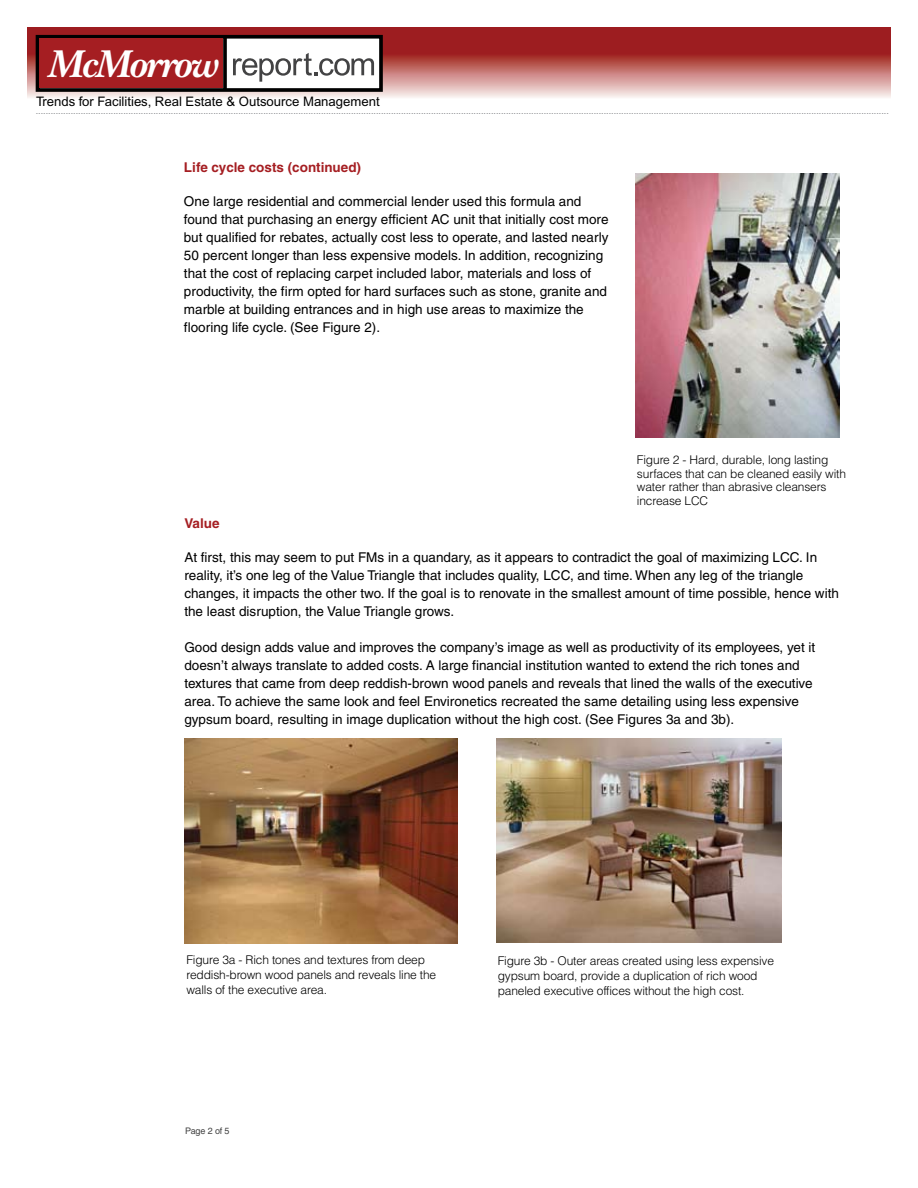
<style>
.page{position:relative;width:918px;height:1188px;background:#fff}
.page>*{position:absolute;margin:0;border:0;box-sizing:border-box;transform-origin:0 0}
.t1{font:italic 700 40.5px "New Baskerville";letter-spacing:-.045em;color:#fff}
.t2{font:13.5px/18px "Helvetica";color:#000}
.t3{font:700 13.5px "Helvetica";color:#a51e22}
.t4{font:13.2px "Arial";color:#000}
.t5{font:300 12px/15px "Helvetica";letter-spacing:-.015em;color:#000}
.t6{font:9px "Helvetica Neue";color:#8f9194}
.t7{font:9px "Helvetica";letter-spacing:-.015em;color:#404040}
</style>
<div class="page">
<svg style="left:27px;top:27px;width:864px;height:71px;background:#bc6463"></svg>
<div style="left:38px;top:37px;width:343px;height:53px;background:#fff"></div>
<div style="left:36px;top:35px;width:347px;height:57px;border:4px solid #000"></div>
<svg style="left:223px;top:36px;width:4px;height:54px"></svg>
<div style="left:40px;top:39px;width:183px;height:49px;background:#a51e22"></div>
<svg style="left:233px;top:53px;width:141px;height:29px"></svg>
<img style="left:636px;top:173px;width:203px;height:264px">
<img style="left:184px;top:738px;width:274px;height:206px">
<img style="left:496px;top:738px;width:286px;height:205px">
<h1 class="t1" style="left:47px;top:40px;width:172px">McMorrow</h1>
<p class="t4" style="left:36px;top:94px;width:345px">Trends for Facilities, Real Estate &amp; Outsource Management</p>
<p class="t6" style="left:36px;top:106px;width:855px">.....................................................................................................................................................................................................................................................................................................................................................</p>
<p class="t3" style="left:184px;top:159px;width:179px">Life cycle costs (continued)</p>
<p class="t2" style="left:184px;top:192px;width:426px">One large residential and commercial lender used this formula and found that purchasing an energy efficient AC unit that initially cost more but qualified for rebates, actually cost less to operate, and lasted nearly 50 percent longer than less expensive models. In addition, recognizing that the cost of replacing carpet included labor, materials and loss of productivity, the firm opted for hard surfaces such as stone, granite and marble at building entrances and in high use areas to maximize the flooring life cycle. (See Figure 2).</p>
<p class="t5" style="left:637px;top:453px;width:211px;line-height:13.5px">Figure 2 - Hard, durable, long lasting surfaces that can be cleaned easily with water rather than abrasive cleansers increase LCC</p>
<p class="t3" style="left:184px;top:515px;width:37px">Value</p>
<p class="t2" style="left:184px;top:548px;width:656px">At first, this may seem to put FMs in a quandary, as it appears to contradict the goal of maximizing LCC. In reality, it’s one leg of the Value Triangle that includes quality, LCC, and time. When any leg of the triangle changes, it impacts the other two. If the goal is to renovate in the smallest amount of time possible, hence with the least disruption, the Value Triangle grows.</p>
<p class="t2" style="left:184px;top:638px;width:632px">Good design adds value and improves the company’s image as well as productivity of its employees, yet it doesn’t always translate to added costs. A large financial institution wanted to extend the rich tones and textures that came from deep reddish-brown wood panels and reveals that lined the walls of the executive area. To achieve the same look and feel Environetics recreated the same detailing using less expensive gypsum board, resulting in image duplication without the high cost. (See Figures 3a and 3b).</p>
<p class="t5" style="left:186px;top:953px;width:251px">Figure 3a - Rich tones and textures from deep reddish-brown wood panels and reveals line the walls of the executive area.</p>
<p class="t5" style="left:498px;top:953px;width:278px">Figure 3b - Outer areas created using less expensive gypsum board, provide a duplication of rich wood paneled executive offices without the high cost.</p>
<p class="t7" style="left:185px;top:1126px;width:46px">Page 2 of 5</p>
</div>
